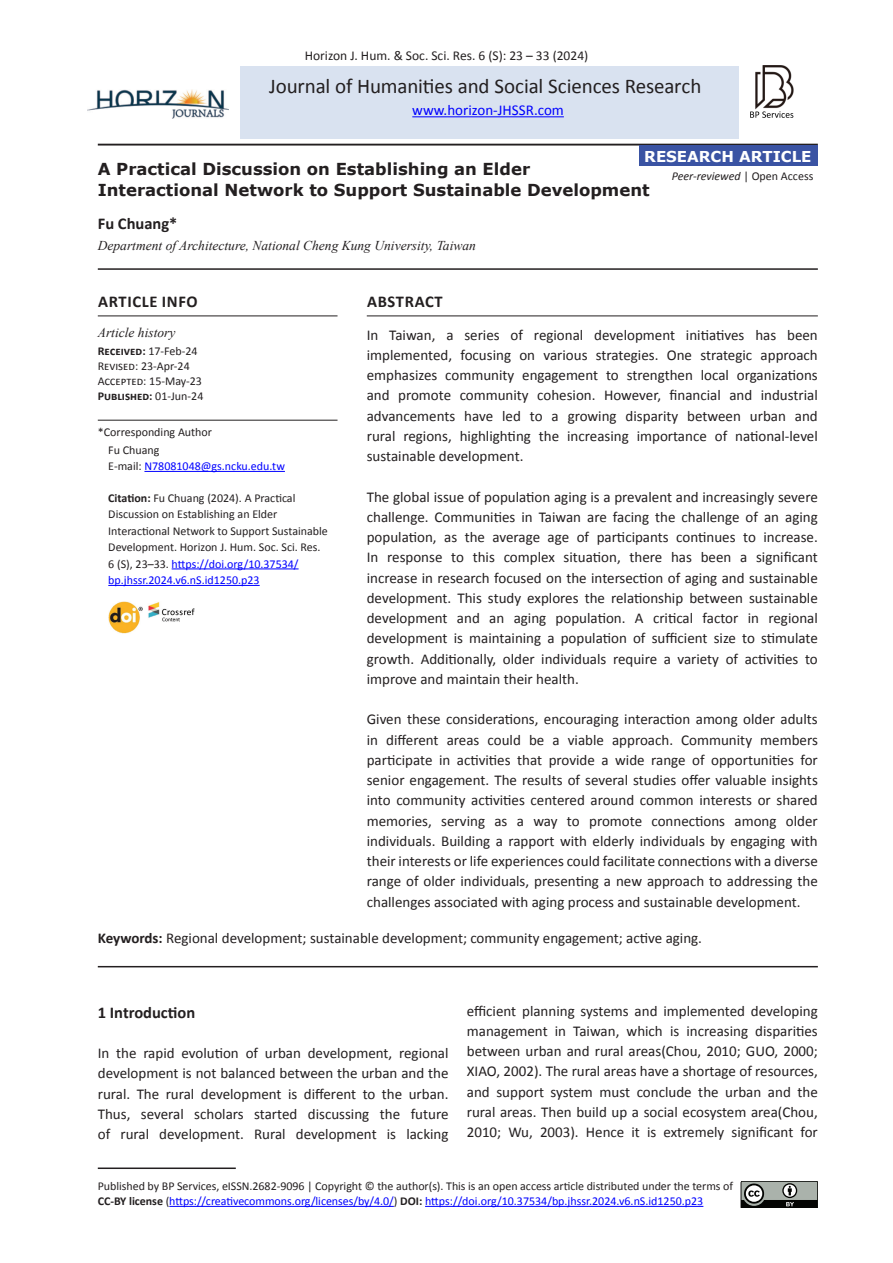
<style>
.page{position:relative;width:893px;height:1263px;background:#fff}
.page>*{position:absolute;margin:0;border:0;box-sizing:border-box;transform-origin:0 0}
.t1{font:21px "Calibri";letter-spacing:-.01em;color:#231f20}
.AT{font:700 16.5px/21px "Verdana";color:#231f20}
.ATInfoH{font:700 16.5px "Calibri";color:#231f20}
.ATInfoH-2{font:700 16.5px "Calibri";letter-spacing:.03em;color:#231f20}
.AU{font:700 16.5px "Calibri";color:#231f20}
.ABSH{font:700 16.5px "Calibri";letter-spacing:.04em;color:#231f20}
.ABS{font:15px/20.2px "Calibri";color:#231f20;text-align:justify}
.TX{font:15px/20.2px "Calibri";color:#231f20;text-align:justify}
.KW{font:15px "Calibri";color:#231f20}
.t2{font:15px "Calibri";color:#00f}
.t3{font:700 15px "Verdana";color:#fff}
.AFF1{font:italic 13.5px "Times New Roman";color:#231f20}
.t4{font:13.5px "Calibri";color:#231f20}
.ATTim{font:italic 13.5px "Times New Roman";color:#231f20}
.ATDetText{font:12px/16.5px "Calibri";color:#231f20}
.ATDetText-2{font:700 12px "Calibri";color:#231f20}
.ATDetText-3{font:12px "Calibri";color:#00f}
.t5{font:italic 12px "Calibri";color:#231f20}
.corresH{font:12px "Calibri";color:#231f20}
.s1{font-style:normal}
.s2{font-weight:400}
.s3{color:#231f20}
.s4{font-weight:700}
.s5{color:#00f}
</style>
<div class="page">
<img style="left:88px;top:90px;width:141px;height:29px">
<img style="left:750px;top:66px;width:43px;height:51px">
<hr style="left:98px;top:144px;width:720px;height:2px;background:#231f20">
<hr style="left:98px;top:1167px;width:138px;height:2px;background:#231f20">
<hr style="left:169px;top:1206px;width:225px;height:1px;background:#00f">
<hr style="left:425px;top:1206px;width:278px;height:1px;background:#00f">
<div style="left:640px;top:146px;width:178px;height:20px;background:#3a53a3"></div>
<div style="left:240px;top:66px;width:499px;height:72px;background:#d9e2f0"></div>
<hr style="left:412px;top:116px;width:152px;height:1px;background:#00f">
<hr style="left:98px;top:268px;width:720px;height:2px;background:#231f20">
<hr style="left:98px;top:315px;width:239px;height:1px;background:#231f20">
<hr style="left:98px;top:420px;width:239px;height:1px;background:#231f20">
<hr style="left:144px;top:471px;width:141px;height:1px;background:#00f">
<hr style="left:172px;top:568px;width:127px;height:1px;background:#00f">
<hr style="left:108px;top:585px;width:152px;height:1px;background:#00f">
<img style="left:108px;top:601px;width:87px;height:33px">
<svg style="left:741px;top:1181px;width:77px;height:27px;background:#737773"></svg>
<hr style="left:367px;top:315px;width:451px;height:1px;background:#231f20">
<hr style="left:98px;top:966px;width:720px;height:1px;background:#231f20">
<p class="t4" style="left:305px;top:47px;width:285px">Horizon J. Hum. &amp; Soc. Sci. Res. 6 (S): 23 – 33 (2024)</p>
<p class="t1" style="left:269px;top:73px;width:434px">Journal of Humanities and Social Sciences Research</p>
<p class="t2" style="left:412px;top:101px;width:153px">www.horizon-JHSSR.com</p>
<p class="t3" style="left:644px;top:146px;width:169px">RESEARCH ARTICLE</p>
<p class="t5" style="left:672px;top:167px;width:143px">Peer-reviewed <span class="s1">| Open Access</span></p>
<p class="AT" style="left:98px;top:158px;width:553px">A Practical Discussion on Establishing an Elder<br>Interactional Network to Support Sustainable Development</p>
<p class="AU" style="left:98px;top:213px;width:81px">Fu Chuang*</p>
<p class="AFF1" style="left:98px;top:236px;width:380px">Department of Architecture, National Cheng Kung University, Taiwan</p>
<p class="ATInfoH-2" style="left:98px;top:291px;width:101px">ARTICLE INFO</p>
<p class="ATTim" style="left:98px;top:323px;width:79px">Article history</p>
<p class="ATDetText-2" style="left:98px;top:344px;width:101px">Received: <span class="s2">17-Feb-24</span></p>
<p class="ATDetText" style="left:98px;top:358px;width:93px">Revised: 23-Apr-24</p>
<p class="ATDetText" style="left:98px;top:373px;width:106px">Accepted: 15-May-23</p>
<p class="ATDetText-2" style="left:98px;top:389px;width:107px">Published: <span class="s2">01-Jun-24</span></p>
<p class="corresH" style="left:98px;top:424px;width:116px">*Corresponding Author</p>
<p class="ATDetText" style="left:108px;top:441px;width:53px">Fu Chuang</p>
<p class="ATDetText-3" style="left:108px;top:458px;width:178px"><span class="s3">E-mail:</span> N78081048@gs.ncku.edu.tw</p>
<p class="ATDetText" style="left:108px;top:489px;width:221px"><span class="s4">Citation:</span> Fu Chuang (2024). A Practical Discussion on Establishing an Elder Interactional Network to Support Sustainable Development. Horizon J. Hum. Soc. Sci. Res.<br>6 (S), 23–33. <span class="s5">https://doi.org/10.37534/ bp.jhssr.2024.v6.nS.id1250.p23</span></p>
<p class="ABSH" style="left:367px;top:291px;width:77px">ABSTRACT</p>
<p class="ABS" style="left:367px;top:324px;width:453px">In Taiwan, a series of regional development initiatives has been implemented, focusing on various strategies. One strategic approach emphasizes community engagement to strengthen local organizations and promote community cohesion. However, financial and industrial advancements have led to a growing disparity between urban and rural regions, highlighting the increasing importance of national-level sustainable development.</p>
<p class="ABS" style="left:367px;top:486px;width:453px">The global issue of population aging is a prevalent and increasingly severe challenge. Communities in Taiwan are facing the challenge of an aging population, as the average age of participants continues to increase.<br>In response to this complex situation, there has been a significant increase in research focused on the intersection of aging and sustainable development. This study explores the relationship between sustainable development and an aging population. A critical factor in regional development is maintaining a population of sufficient size to stimulate growth. Additionally, older individuals require a variety of activities to improve and maintain their health.</p>
<p class="ABS" style="left:367px;top:709px;width:453px">Given these considerations, encouraging interaction among older adults in different areas could be a viable approach. Community members participate in activities that provide a wide range of opportunities for senior engagement. The results of several studies offer valuable insights into community activities centered around common interests or shared memories, serving as a way to promote connections among older individuals. Building a rapport with elderly individuals by engaging with their interests or life experiences could facilitate connections with a diverse range of older individuals, presenting a new approach to addressing the challenges associated with aging process and sustainable development.</p>
<p class="KW" style="left:98px;top:929px;width:606px"><span class="s4">Keywords:</span> Regional development; sustainable development; community engagement; active aging.</p>
<h1 class="ATInfoH" style="left:98px;top:1001px;width:99px">1 Introduction</h1>
<p class="TX" style="left:98px;top:1043px;width:352px">In the rapid evolution of urban development, regional development is not balanced between the urban and the rural. The rural development is different to the urban.<br>Thus, several scholars started discussing the future of rural development. Rural development is lacking</p>
<p class="TX" style="left:467px;top:1000px;width:353px">efficient planning systems and implemented developing management in Taiwan, which is increasing disparities between urban and rural areas(Chou, 2010; GUO, 2000; XIAO, 2002). The rural areas have a shortage of resources, and support system must conclude the urban and the rural areas. Then build up a social ecosystem area(Chou, 2010; Wu, 2003). Hence it is extremely significant for</p>
<p class="ATDetText" style="left:98px;top:1178px;width:637px;line-height:15px">Published by BP Services, eISSN.2682-9096 | Copyright © the author(s). This is an open access article distributed under the terms of<br><span class="s4">CC-BY license</span> (<span class="s5">https://creativecommons.org/licenses/by/4.0/</span>) <span class="s4">DOI:</span> <span class="s5">https://doi.org/10.37534/bp.jhssr.2024.v6.nS.id1250.p23</span></p>
</div>
